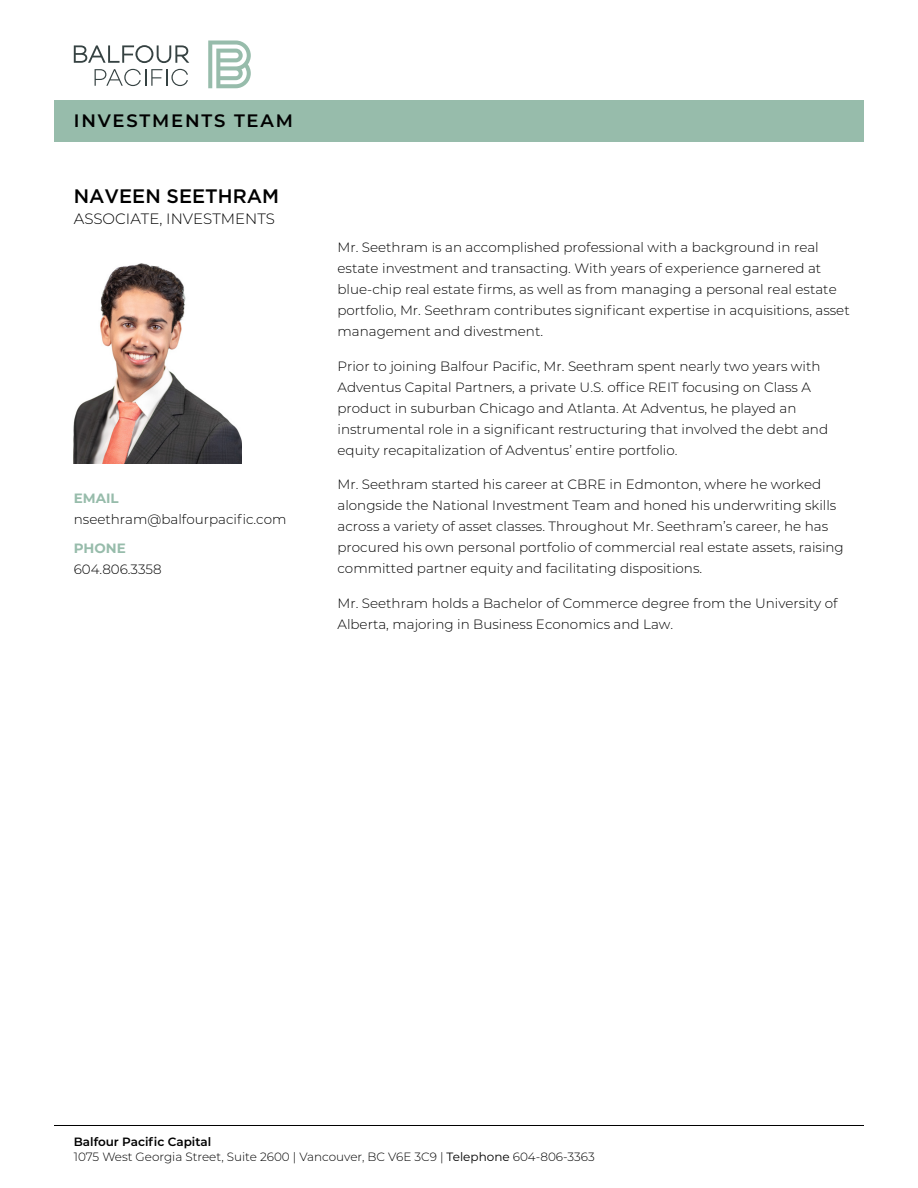
<style>
.page{position:relative;width:918px;height:1188px;background:#fff}
.page>*{position:absolute;margin:0;border:0;box-sizing:border-box;transform-origin:0 0}
.t1{font:500 19.5px "Gotham";color:#000}
.t2{font:600 18px "Montserrat";letter-spacing:.1em;color:#000}
.t3{font:300 15px "Montserrat";color:#000}
.t4{font:300 13.5px/21px "Montserrat";color:#000}
.t5{font:700 13.5px "Montserrat";color:#97bcab}
.t6{font:300 12px/15px "Montserrat";color:#000}
.s1{font-weight:600}
.s2{font-weight:400}
</style>
<div class="page">
<hr style="left:54px;top:1125px;width:810px;height:1px;background:#000">
<svg style="left:74px;top:45px;width:115px;height:18px"></svg>
<svg style="left:95px;top:69px;width:93px;height:17px"></svg>
<svg style="left:208px;top:40px;width:43px;height:48px"></svg>
<div style="left:54px;top:101px;width:810px;height:41px;background:#97bcab"></div>
<img style="left:73px;top:263px;width:169px;height:201px">
<h2 class="t2" style="left:74px;top:108px;width:221px">INVESTMENTS TEAM</h2>
<h1 class="t1" style="left:74px;top:184px;width:207px">NAVEEN SEETHRAM</h1>
<p class="t3" style="left:74px;top:209px;width:203px">ASSOCIATE, INVESTMENTS</p>
<p class="t5" style="left:74px;top:489px;width:46px">EMAIL</p>
<p class="t4" style="left:74px;top:508px;width:214px">nseethram@balfourpacific.com</p>
<p class="t5" style="left:74px;top:538px;width:54px">PHONE</p>
<p class="t4" style="left:74px;top:558px;width:89px">604.806.3358</p>
<p class="t4" style="left:337px;top:236px;width:514px">Mr. Seethram is an accomplished professional with a background in real estate investment and transacting. With years of experience garnered at blue-chip real estate firms, as well as from managing a personal real estate portfolio, Mr. Seethram contributes significant expertise in acquisitions, asset management and divestment.</p>
<p class="t4" style="left:337px;top:355px;width:492px">Prior to joining Balfour Pacific, Mr. Seethram spent nearly two years with Adventus Capital Partners, a private U.S. office REIT focusing on Class A product in suburban Chicago and Atlanta. At Adventus, he played an instrumental role in a significant restructuring that involved the debt and equity recapitalization of Adventus’ entire portfolio.</p>
<p class="t4" style="left:337px;top:473px;width:508px">Mr. Seethram started his career at CBRE in Edmonton, where he worked alongside the National Investment Team and honed his underwriting skills across a variety of asset classes. Throughout Mr. Seethram’s career, he has procured his own personal portfolio of commercial real estate assets, raising committed partner equity and facilitating dispositions.</p>
<p class="t4" style="left:337px;top:592px;width:502px">Mr. Seethram holds a Bachelor of Commerce degree from the University of<br>Alberta, majoring in Business Economics and Law.</p>
<p class="t6" style="left:74px;top:1134px;width:523px"><span class="s1">Balfour Pacific Capital<br></span>1075 West Georgia Street, Suite 2600 | Vancouver, BC V6E 3C9 | <span class="s2">Telephone</span> 604-806-3363</p>
</div>
